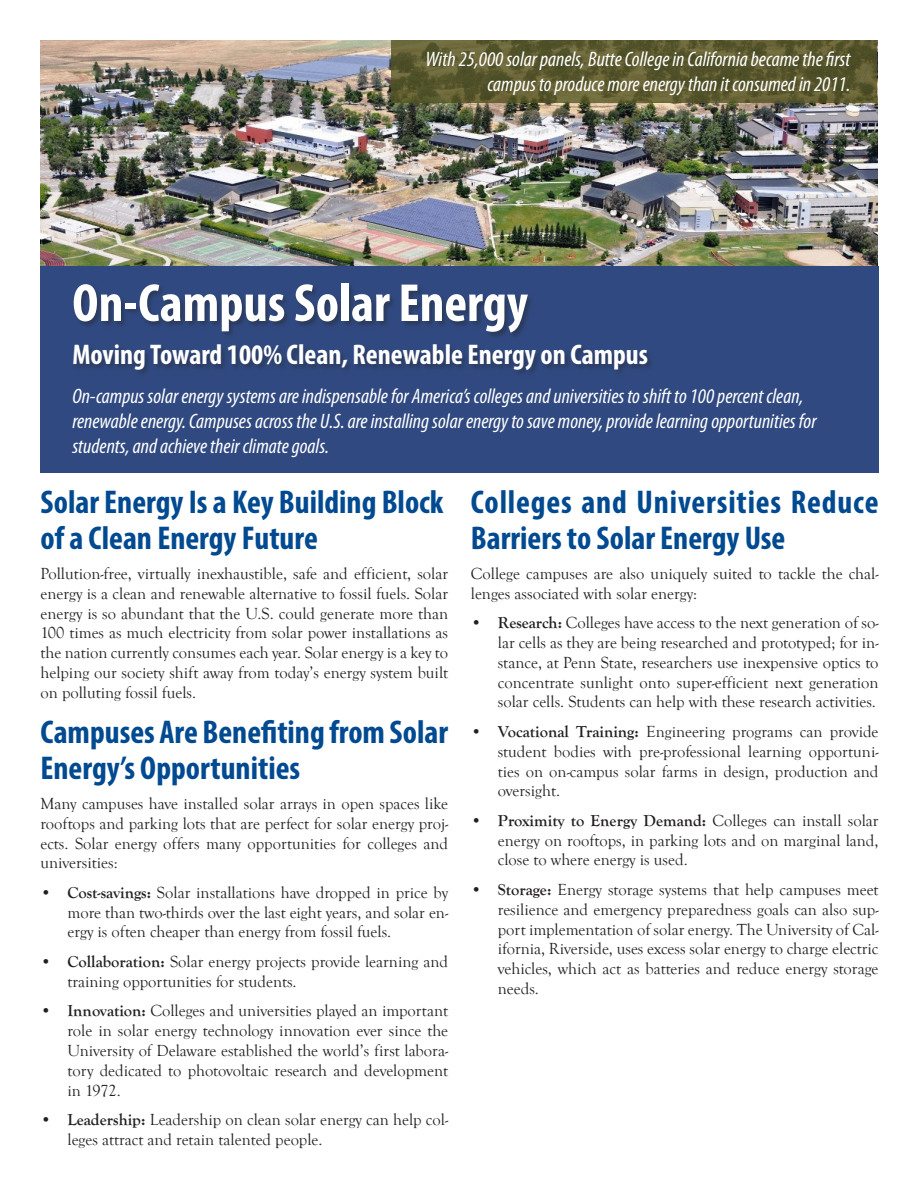
<style>
.page{position:relative;width:918px;height:1188px;background:#fff}
.page>*{position:absolute;margin:0;border:0;box-sizing:border-box;transform-origin:0 0}
.Main_headline{font:700 condensed 54px "Myriad Pro";color:#fff}
.Body_headline{font:700 condensed 33px/36px "Myriad Pro";color:#014a91}
.Body_headline-2{font:700 condensed 33px/36px "Myriad Pro";letter-spacing:.025em;color:#014a91}
.Subheadline{font:700 condensed 28.5px "Myriad Pro";color:#fff}
.Teaser_content{font:italic condensed 21px/25.2px "Myriad Pro";color:#fff}
.Body{font:16.5px/19.8px "Goudy Old Style T";color:#231f20;text-align:justify}
.s1{font-weight:700}
</style>
<div class="page">
<img style="left:40px;top:40px;width:838px;height:226px">
<div style="left:40px;top:266px;width:839px;height:207px;background:#304a81"></div>
<div style="left:72px;top:283px;width:583px;height:94px;background:#231f20;opacity:.4"></div>
<svg style="left:392px;top:40px;width:486px;height:63px;background:#5c5a2f"></svg>
<p class="Teaser_content" style="left:426px;top:46px;width:427px;text-align:right">With 25,000 solar panels, Butte College in California became the first campus to produce more energy than it consumed in 2011.</p>
<p class="Main_headline" style="left:72px;top:269px;width:457px">On-Campus Solar Energy</p>
<p class="Subheadline" style="left:72px;top:336px;width:577px">Moving Toward 100% Clean, Renewable Energy on Campus</p>
<p class="Teaser_content" style="left:72px;top:383px;width:746px">On-campus solar energy systems are indispensable for America’s colleges and universities to shift to 100 percent clean, renewable energy. Campuses across the U.S. are installing solar energy to save money, provide learning opportunities for students, and achieve their climate goals.</p>
<p class="Body_headline" style="left:40px;top:484px;width:405px">Solar Energy Is a Key Building Block of a Clean Energy Future</p>
<p class="Body" style="left:40px;top:564px;width:409px">Pollution-free, virtually inexhaustible, safe and efficient, solar energy is a clean and renewable alternative to fossil fuels. Solar energy is so abundant that the U.S. could generate more than 100 times as much electricity from solar power installations as the nation currently consumes each year. Solar energy is a key to helping our society shift away from today’s energy system built on polluting fossil fuels.</p>
<p class="Body_headline" style="left:40px;top:714px;width:409px">Campuses Are Benefiting from Solar<br>Energy’s Opportunities</p>
<p class="Body" style="left:40px;top:794px;width:409px">Many campuses have installed solar arrays in open spaces like rooftops and parking lots that are perfect for solar energy proj&shy;ects. Solar energy offers many opportunities for colleges and universities:</p>
<p class="Body" style="left:68px;top:883px;width:382px;text-indent:-27px"><span class="s1">• Cost-savings:</span> Solar installations have dropped in price by more than two-thirds over the last eight years, and solar en&shy;ergy is often cheaper than energy from fossil fuels.</p>
<p class="Body" style="left:68px;top:952px;width:382px;text-indent:-27px"><span class="s1">• Collaboration:</span> Solar energy projects provide learning and training opportunities for students.</p>
<p class="Body" style="left:68px;top:1001px;width:382px;text-indent:-27px"><span class="s1">• Innovation:</span> Colleges and universities played an important role in solar energy technology innovation ever since the University of Delaware established the world’s first labora&shy;tory dedicated to photovoltaic research and development in 1972.</p>
<p class="Body" style="left:68px;top:1110px;width:382px;text-indent:-27px"><span class="s1">• Leadership:</span> Leadership on clean solar energy can help col&shy;leges attract and retain talented people.</p>
<p class="Body_headline-2" style="left:471px;top:484px;width:409px">Colleges and Universities Reduce<br>Barriers to Solar Energy Use</p>
<p class="Body" style="left:471px;top:564px;width:409px">College campuses are also uniquely suited to tackle the chal&shy;lenges associated with solar energy:</p>
<p class="Body" style="left:498px;top:613px;width:382px;text-indent:-27px"><span class="s1">• Research:</span> Colleges have access to the next generation of so&shy;lar cells as they are being researched and prototyped; for in&shy;stance, at Penn State, researchers use inexpensive optics to concentrate sunlight onto super-efficient next generation solar cells. Students can help with these research activities.</p>
<p class="Body" style="left:498px;top:722px;width:382px;text-indent:-27px"><span class="s1">• Vocational Training:</span> Engineering programs can provide student bodies with pre-professional learning opportuni&shy;ties on on-campus solar farms in design, production and oversight.</p>
<p class="Body" style="left:498px;top:811px;width:382px;text-indent:-27px"><span class="s1">• Proximity to Energy Demand:</span> Colleges can install solar energy on rooftops, in parking lots and on marginal land, close to where energy is used.</p>
<p class="Body" style="left:498px;top:880px;width:382px;text-indent:-27px"><span class="s1">• Storage:</span> Energy storage systems that help campuses meet resilience and emergency preparedness goals can also sup&shy;port implementation of solar energy. The University of Cal&shy;ifornia, Riverside, uses excess solar energy to charge electric vehicles, which act as batteries and reduce energy storage needs.</p>
</div>
